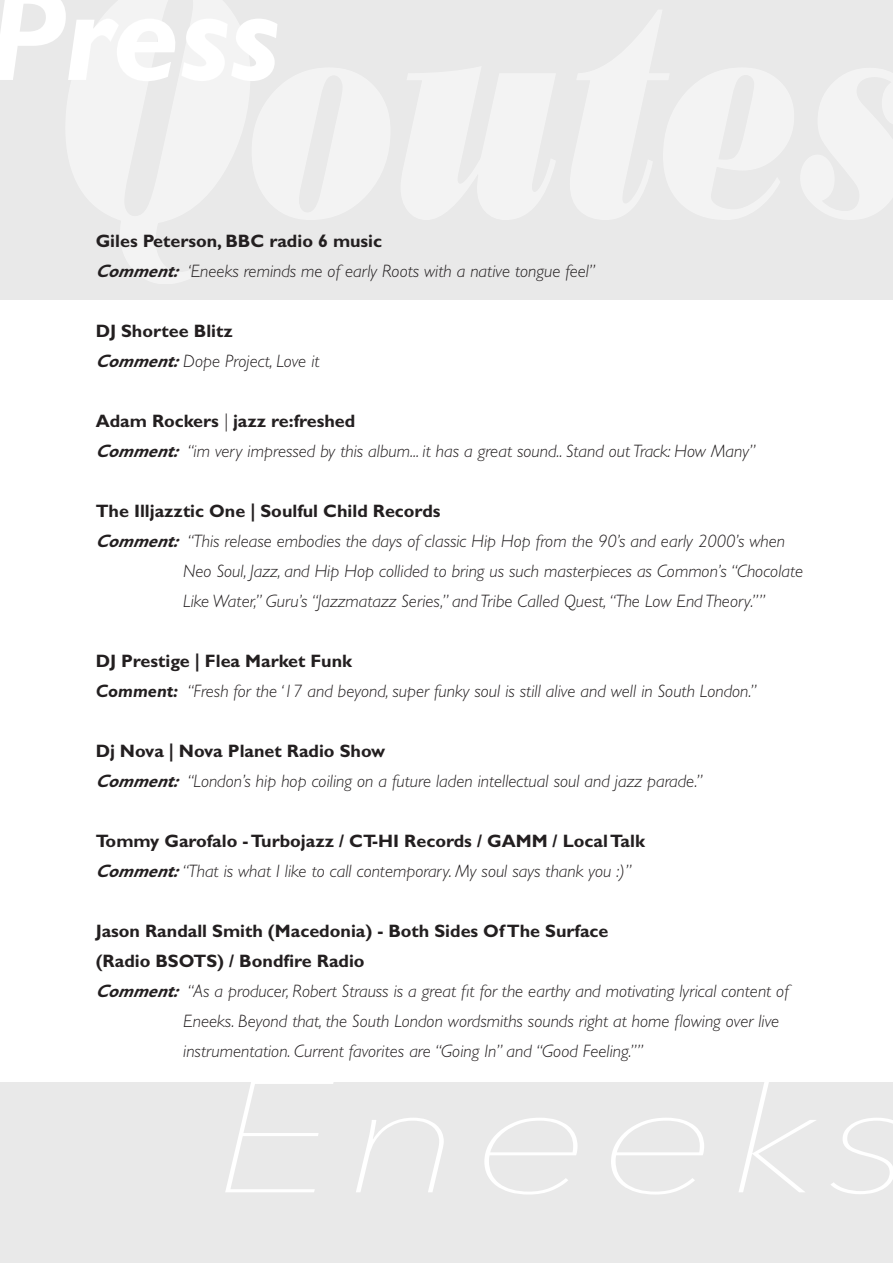
<style>
.page{position:relative;width:893px;height:1263px;background:#fff}
.page>*{position:absolute;margin:0;border:0;box-sizing:border-box;transform-origin:0 0}
.t1{font:italic 200 157.5px "Avenir Next";letter-spacing:.05em;color:#fff;scale:1.33 1}
.t2{font:italic 700 132.9px "Gill Sans Std";color:#fff}
.t3{font:italic 300 18px/30px "Gill Sans Std";color:#231f20}
.t4{font:700 18px/30px "Gill Sans Std";color:#231f20}
.s1{font-weight:700}
.s2{font-weight:300;font-style:italic}
</style>
<div class="page">
<div style="left:0;top:0;width:893px;height:300px;background:#e9e9e9"></div>
<div style="left:0;top:1082px;width:893px;height:181px;background:#e9e9e9"></div>
<p class="t2" style="left:-12px;top:-42px;width:294px">Press</p>
<p class="t4" style="left:96px;top:226px;width:288px">Giles Peterson, BBC radio 6 music</p>
<p class="t3" style="left:96px;top:256px;width:502px"><span class="s1">Comment:</span> ‘Eneeks reminds me of early Roots with a native tongue feel”</p>
<p class="t4" style="left:96px;top:316px;width:139px">DJ Shortee Blitz</p>
<p class="t3" style="left:96px;top:346px;width:225px"><span class="s1">Comment:</span>Dope Project, Love it</p>
<p class="t4" style="left:96px;top:406px;width:261px">Adam Rockers <span class="s2">|</span> jazz re:freshed</p>
<p class="t3" style="left:96px;top:436px;width:662px"><span class="s1">Comment:</span> “im very impressed by this album... it has a great sound.. Stand out Track: How Many”</p>
<p class="t4" style="left:96px;top:496px;width:346px">The Illjazztic One | Soulful Child Records</p>
<p class="t3" style="left:183px;top:526px;width:622px;text-indent:-88px"><span class="s1">Comment:</span> “This release embodies the days of classic Hip Hop from the 90’s and early 2000’s when<br>Neo Soul, Jazz, and Hip Hop collided to bring us such masterpieces as Common’s “Chocolate<br>Like Water,” Guru’s “Jazzmatazz Series,” and Tribe Called Quest, “The Low End Theory.””</p>
<p class="t4" style="left:96px;top:646px;width:258px">DJ Prestige | Flea Market Funk</p>
<p class="t3" style="left:96px;top:676px;width:663px"><span class="s1">Comment:</span> “Fresh for the ‘17 and beyond, super funky soul is still alive and well in South London.”</p>
<p class="t4" style="left:96px;top:736px;width:291px">Dj Nova | Nova Planet Radio Show</p>
<p class="t3" style="left:96px;top:766px;width:609px"><span class="s1">Comment:</span> “London’s hip hop coiling on a future laden intellectual soul and jazz parade.”</p>
<p class="t4" style="left:96px;top:826px;width:551px">Tommy Garofalo - Turbojazz / CT-HI Records / GAMM / Local Talk</p>
<p class="t3" style="left:96px;top:856px;width:538px"><span class="s1">Comment:</span>“That is what I like to call contemporary. My soul says thank you :)”</p>
<p class="t4" style="left:96px;top:916px;width:514px">Jason Randall Smith (Macedonia) - Both Sides Of The Surface (Radio BSOTS) / Bondfire Radio</p>
<p class="t3" style="left:183px;top:976px;width:607px;text-indent:-88px"><span class="s1">Comment:</span> “As a producer, Robert Strauss is a great fit for the earthy and motivating lyrical content of<br>Eneeks. Beyond that, the South London wordsmiths sounds right at home flowing over live instrumentation. Current favorites are “Going In” and “Good Feeling.””</p>
<p class="t1" style="left:211px;top:1043px;width:527px">Eneeks</p>
</div>
